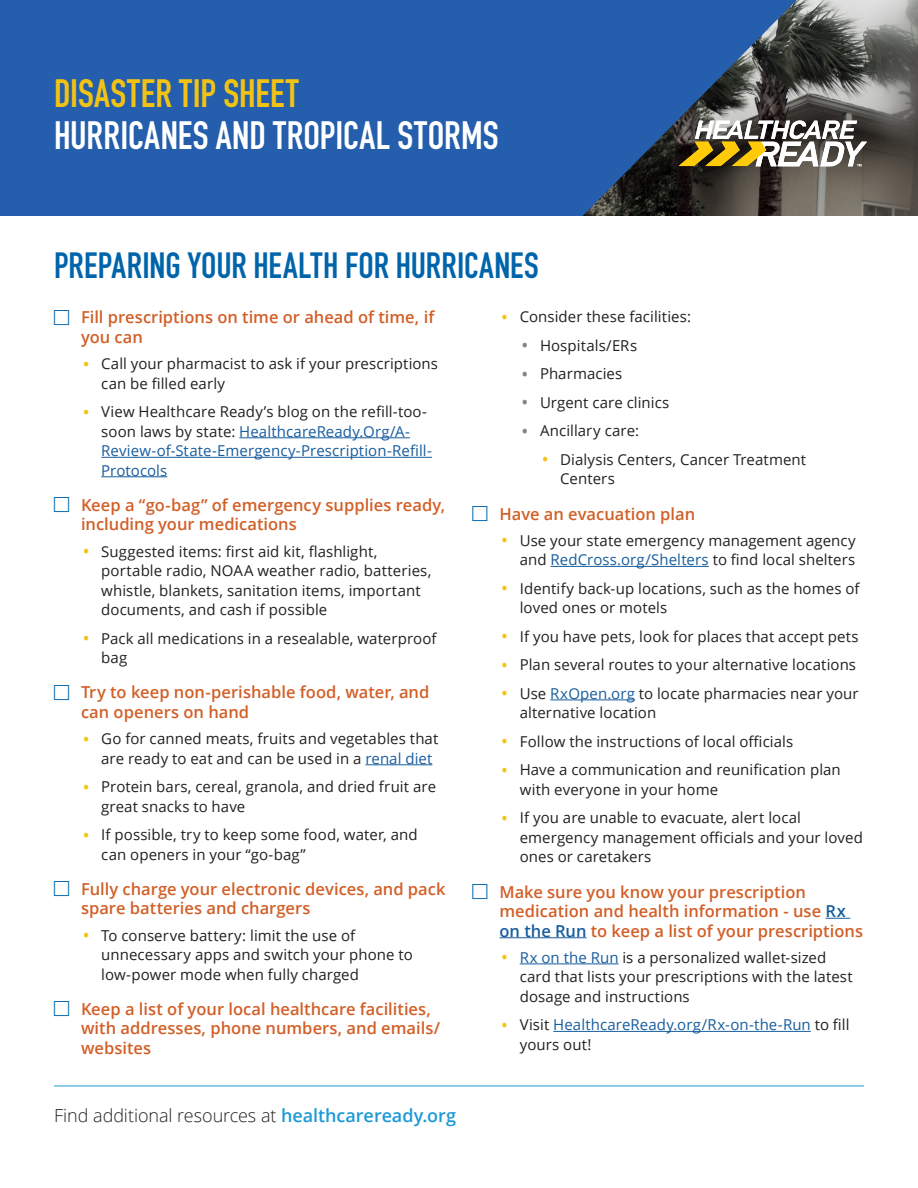
<style>
.page{position:relative;width:918px;height:1188px;background:#fff}
.page>*{position:absolute;margin:0;border:0;box-sizing:border-box;transform-origin:0 0}
.Heading_1{font:700 39px/42px "DIN Condensed";letter-spacing:.005em;color:#fff}
.Heading_1-2{font:700 36px "DIN Condensed";color:#0064aa}
.Body{font:300 18px "Open Sans";letter-spacing:-.005em;color:#231f20}
.t1{font:600 16.5px/19.5px "Open Sans";color:#d25f27}
.t2{font:15px/19.5px "Open Sans";letter-spacing:.005em;color:#231f20}
.t3{font:15px/19.5px "Open Sans";letter-spacing:.005em;color:#175d9e}
.s1{color:#f3c314}
.s2{font-weight:300;font-size:27px;color:#f3c314}
.s3{color:#231f20}
.s4{color:#175d9e}
.s5{font-weight:300;font-size:27px;color:#7c858c}
.s6{font-weight:600;color:#1d99d6}
</style>
<div class="page">
<img style="left:797px;top:0;width:121px;height:216px">
<svg style="left:0;top:0;width:797px;height:216px;background:#265a9f"></svg>
<svg style="left:679px;top:120px;width:188px;height:46px"></svg>
<hr style="left:239px;top:437px;width:171px;height:1px;background:#175d9e">
<hr style="left:101px;top:457px;width:331px;height:1px;background:#175d9e">
<hr style="left:101px;top:476px;width:66px;height:1px;background:#175d9e">
<hr style="left:365px;top:764px;width:67px;height:1px;background:#175d9e">
<hr style="left:551px;top:566px;width:158px;height:1px;background:#175d9e">
<hr style="left:550px;top:700px;width:85px;height:1px;background:#175d9e">
<svg style="left:826px;top:918px;width:24px;height:1px"></svg>
<hr style="left:500px;top:937px;width:87px;height:1px;background:#175d9e">
<hr style="left:520px;top:964px;width:99px;height:1px;background:#175d9e">
<hr style="left:553px;top:1031px;width:258px;height:1px;background:#175d9e">
<hr style="left:54px;top:1086px;width:810px;height:1px;background:#1d99d6">
<p class="Heading_1" style="left:54px;top:72px;width:446px"><span class="s1">DISASTER TIP SHEET<br></span>HURRICANES AND TROPICAL STORMS</p>
<p class="Heading_1-2" style="left:54px;top:242px;width:486px">PREPARING YOUR HEALTH FOR HURRICANES</p>
<p class="t1" style="left:81px;top:307px;width:355px">Fill prescriptions on time or ahead of time, if you can</p>
<p class="t2" style="left:101px;top:354px;width:338px;text-indent:-20px"><span class="s2">•</span> Call your pharmacist to ask if your prescriptions can be filled early</p>
<p class="t3" style="left:101px;top:402px;width:332px;text-indent:-20px"><span class="s2">•</span> <span class="s3">View Healthcare Ready’s blog on the refill-too&shy;soon laws by state:</span> HealthcareReady.Org/A-Review-of-State-Emergency-Prescription-Refill-Protocols</p>
<p class="t1" style="left:81px;top:495px;width:366px">Keep a “go-bag” of emergency supplies ready, including your medications</p>
<p class="t2" style="left:101px;top:541px;width:332px;text-indent:-20px"><span class="s2">•</span> Suggested items: first aid kit, flashlight, portable radio, NOAA weather radio, batteries, whistle, blankets, sanitation items, important documents, and cash if possible</p>
<p class="t2" style="left:101px;top:628px;width:337px;text-indent:-20px"><span class="s2">•</span> Pack all medications in a resealable, waterproof bag</p>
<p class="t1" style="left:81px;top:682px;width:350px">Try to keep non-perishable food, water, and can openers on hand</p>
<p class="t2" style="left:101px;top:729px;width:339px;text-indent:-20px"><span class="s2">•</span> Go for canned meats, fruits and vegetables that are ready to eat and can be used in a <span class="s4">renal diet</span></p>
<p class="t2" style="left:101px;top:777px;width:336px;text-indent:-20px"><span class="s2">•</span> Protein bars, cereal, granola, and dried fruit are great snacks to have</p>
<p class="t2" style="left:101px;top:825px;width:318px;text-indent:-20px"><span class="s2">•</span> If possible, try to keep some food, water, and can openers in your “go-bag”</p>
<p class="t1" style="left:81px;top:879px;width:366px">Fully charge your electronic devices, and pack spare batteries and chargers</p>
<p class="t2" style="left:101px;top:925px;width:313px;text-indent:-20px"><span class="s2">•</span> To conserve battery: limit the use of unnecessary apps and switch your phone to low-power mode when fully charged</p>
<p class="t1" style="left:81px;top:999px;width:361px">Keep a list of your local healthcare facilities, with addresses, phone numbers, and emails/ websites</p>
<p class="t2" style="left:500px;top:307px;width:193px"><span class="s2">•</span> Consider these facilities:</p>
<p class="t2" style="left:520px;top:335px;width:119px"><span class="s5">•</span> Hospitals/ERs</p>
<p class="t2" style="left:520px;top:364px;width:104px"><span class="s5">•</span> Pharmacies</p>
<p class="t2" style="left:520px;top:392px;width:151px"><span class="s5">•</span> Urgent care clinics</p>
<p class="t2" style="left:520px;top:421px;width:121px"><span class="s5">•</span> Ancillary care:</p>
<p class="t2" style="left:560px;top:449px;width:248px;text-indent:-20px"><span class="s2">•</span> Dialysis Centers, Cancer Treatment<br>Centers</p>
<p class="t1" style="left:500px;top:503px;width:197px">Have an evacuation plan</p>
<p class="t2" style="left:500px;top:530px;width:358px;text-align:right"><span class="s2">•</span> Use your state emergency management agency and <span class="s4">RedCross.org/Shelters</span> to find local shelters</p>
<p class="t2" style="left:520px;top:578px;width:341px;text-indent:-20px"><span class="s2">•</span> Identify back-up locations, such as the homes of loved ones or motels</p>
<p class="t2" style="left:500px;top:626px;width:361px"><span class="s2">•</span> If you have pets, look for places that accept pets</p>
<p class="t2" style="left:500px;top:655px;width:358px"><span class="s2">•</span> Plan several routes to your alternative locations</p>
<p class="t2" style="left:520px;top:683px;width:340px;text-indent:-20px"><span class="s2">•</span> Use <span class="s4">RxOpen.org</span> to locate pharmacies near your alternative location</p>
<p class="t2" style="left:500px;top:731px;width:295px"><span class="s2">•</span> Follow the instructions of local officials</p>
<p class="t2" style="left:520px;top:760px;width:323px;text-indent:-20px"><span class="s2">•</span> Have a communication and reunification plan with everyone in your home</p>
<p class="t2" style="left:520px;top:808px;width:345px;text-indent:-20px"><span class="s2">•</span> If you are unable to evacuate, alert local emergency management officials and your loved ones or caretakers</p>
<p class="t1" style="left:500px;top:881px;width:365px">Make sure you know your prescription medication and health information - use <span class="s4">Rx on the Run</span> to keep a list of your prescriptions</p>
<p class="t2" style="left:520px;top:947px;width:335px;text-indent:-20px"><span class="s2">•</span> <span class="s4">Rx on the Run</span> is a personalized wallet-sized card that lists your prescriptions with the latest dosage and instructions</p>
<p class="t3" style="left:520px;top:1015px;width:331px;text-indent:-20px"><span class="s2">•</span> <span class="s3">Visit</span> HealthcareReady.org/Rx-on-the-Run <span class="s3">to fill yours out!</span></p>
<p class="Body" style="left:54px;top:1103px;width:404px">Find additional resources at <span class="s6">healthcareready.org</span></p>
</div>
